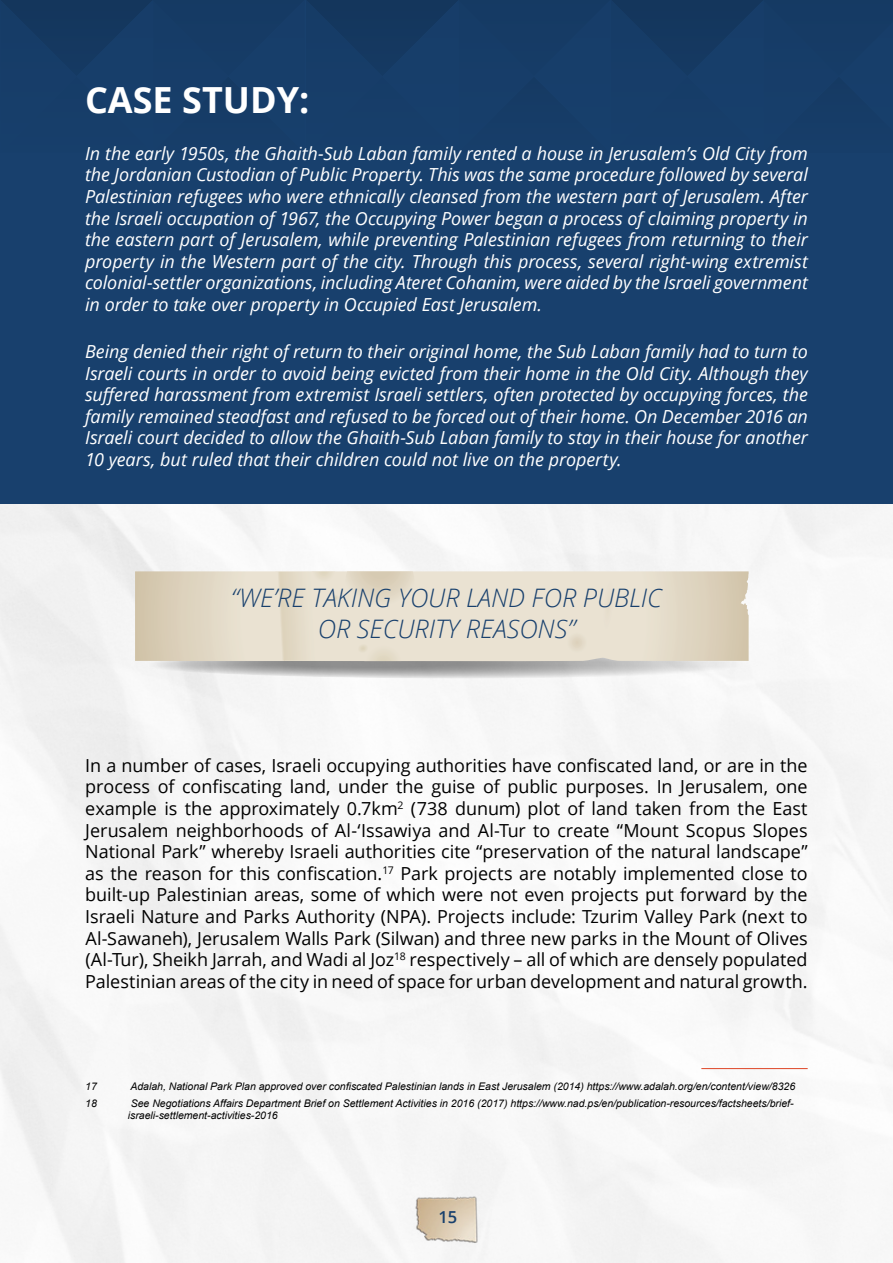
<style>
.page{position:relative;width:893px;height:1263px;background:#fff}
.page>*{position:absolute;margin:0;border:0;box-sizing:border-box;transform-origin:0 0}
.t1{font:700 36px "Open Sans";color:#fff}
.t2{font:italic 300 25.5px/30.6px "Open Sans";color:#18406d;text-align:center}
.t3{font:italic 18px/21.6px "Open Sans";letter-spacing:-.005em;color:#fff;text-align:justify}
.t4{font:18px/21.6px "Open Sans";letter-spacing:-.005em;color:#000;text-align:justify}
.t5{font:600 16.5px "Open Sans";color:#18406d}
.t6{font:italic 10.5px/12.6px "Arial";color:#000}
</style>
<div class="page">
<img style="left:0;top:503px;width:893px;height:760px">
<img style="left:395px;top:1167px;width:103px;height:96px">
<div style="left:0;top:0;width:893px;height:503px;background:#18406d"></div>
<svg style="left:1px;top:0;width:762px;height:72px"></svg>
<img style="left:135px;top:650px;width:624px;height:28px">
<svg style="left:135px;top:571px;width:614px;height:90px;background:#e4dbc9"></svg>
<svg style="left:599px;top:575px;width:17px;height:59px"></svg>
<svg style="left:345px;top:571px;width:70px;height:46px;background:#e3dac8"></svg>
<svg style="left:565px;top:631px;width:23px;height:23px"></svg>
<svg style="left:356px;top:638px;width:46px;height:23px"></svg>
<svg style="left:275px;top:571px;width:64px;height:90px;background:#e6ddcc"></svg>
<hr style="left:701px;top:1068px;width:107px;height:1px;background:#de4526">
<h1 class="t1" style="left:85px;top:74px;width:23px">CAS</h1>
<h1 class="t1" style="left:153px;top:74px;width:54px">E STUD</h1>
<h1 class="t1" style="left:277px;top:74px;width:34px">Y:</h1>
<p class="t3" style="left:85px;top:142px;width:724px">In the early 1950s, the Ghaith-Sub Laban family rented a house in Jerusalem’s Old City from the Jordanian Custodian of Public Property. This was the same procedure followed by several Palestinian refugees who were ethnically cleansed from the western part of Jerusalem. After the Israeli occupation of 1967, the Occupying Power began a process of claiming property in the eastern part of Jerusalem, while preventing Palestinian refugees from returning to their property in the Western part of the city. Through this process, several right-wing extremist colonial-settler organizations, including Ateret Cohanim, were aided by the Israeli government in order to take over property in Occupied East Jerusalem.</p>
<p class="t3" style="left:85px;top:340px;width:724px">Being denied their right of return to their original home, the Sub Laban family had to turn to Israeli courts in order to avoid being evicted from their home in the Old City. Although they suffered harassment from extremist Israeli settlers, often protected by occupying forces, the family remained steadfast and refused to be forced out of their home. On December 2016 an Israeli court decided to allow the Ghaith-Sub Laban family to stay in their house for another 10 years, but ruled that their children could not live on the property.</p>
<h2 class="t2" style="left:231px;top:582px;width:432px">“WE’RE TAKING YOUR LAND FOR PUBLIC<br>OR SECURITY REASONS”</h2>
<p class="t4" style="left:85px;top:754px;width:724px">In a number of cases, Israeli occupying authorities have confiscated land, or are in the process of confiscating land, under the guise of public purposes. In Jerusalem, one example is the approximately 0.7km<sup>2</sup> (738 dunum) plot of land taken from the East Jerusalem neighborhoods of Al-‘Issawiya and Al-Tur to create “Mount Scopus Slopes National Park” whereby Israeli authorities cite “preservation of the natural landscape” as the reason for this confiscation.<sup>17</sup> Park projects are notably implemented close to built-up Palestinian areas, some of which were not even projects put forward by the Israeli Nature and Parks Authority (NPA). Projects include: Tzurim Valley Park (next to Al-Sawaneh), Jerusalem Walls Park (Silwan) and three new parks in the Mount of Olives (Al-Tur), Sheikh Jarrah, and Wadi al Joz<sup>18</sup> respectively – all of which are densely populated Palestinian areas of the city in need of space for urban development and natural growth.</p>
<p class="t6" style="left:85px;top:1080px;width:13px">17</p>
<p class="t6" style="left:130px;top:1080px;width:666px">Adalah, National Park Plan approved over confiscated Palestinian lands in East Jerusalem (2014) https://www.adalah.org/en/content/view/8326</p>
<p class="t6" style="left:85px;top:1097px;width:13px">18</p>
<p class="t6" style="left:128px;top:1097px;width:667px">See Negotiations Affairs Department Brief on Settlement Activities in 2016 (2017) https://www.nad.ps/en/publication-resources/factsheets/brief&shy;israeli-settlement-activities-2016</p>
<p class="t5" style="left:438px;top:1206px;width:20px">15</p>
</div>
